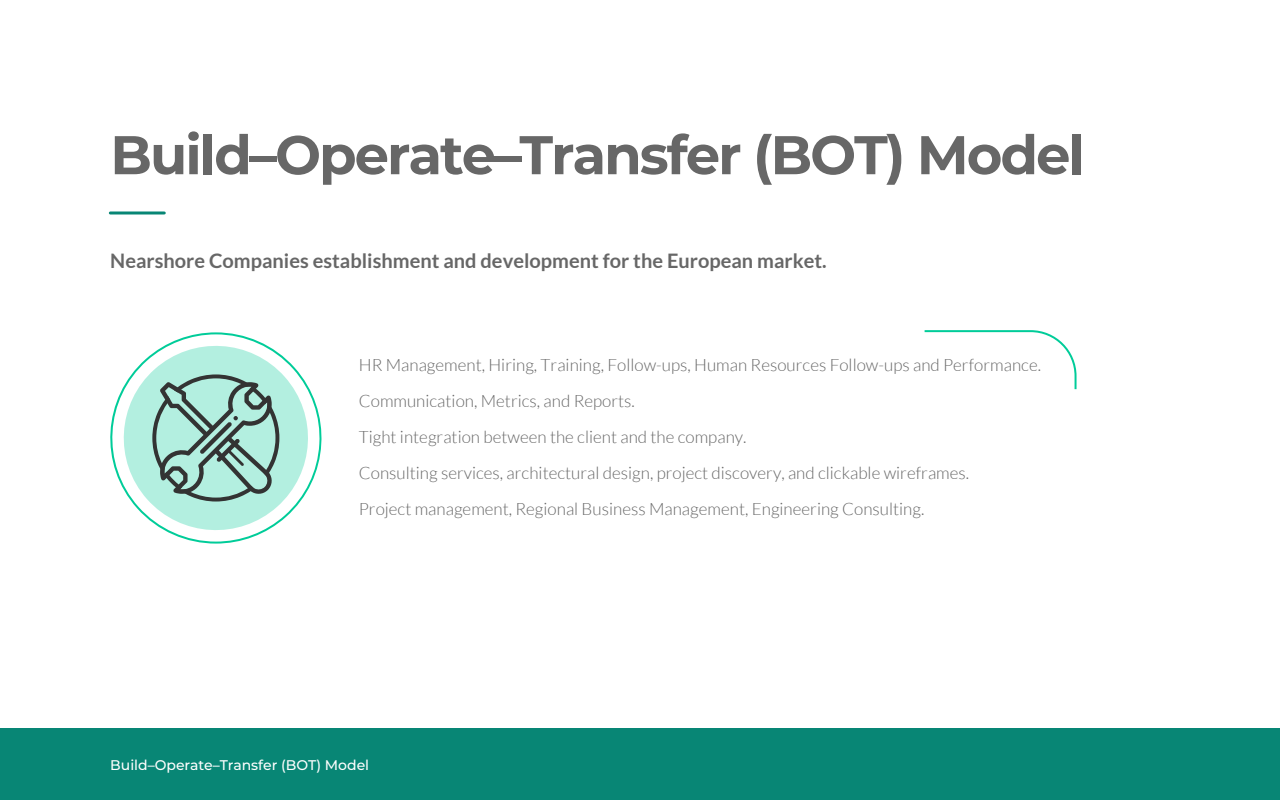
<style>
.page{position:relative;width:1280px;height:800px;background:#fff}
.page>*{position:absolute;margin:0;border:0;box-sizing:border-box;transform-origin:0 0}
.t1{font:700 54.4px "Montserrat";letter-spacing:-.035em;color:#676767}
.t2{font:700 20px "Lato";color:#676767}
.t3{font:300 17px/36px "Lato";color:#676767}
.t4{font:500 14px "Montserrat";color:#fff}
</style>
<div class="page">
<div style="left:0;top:728px;width:1280px;height:72px;background:#088675"></div>
<hr style="left:110px;top:212px;width:54px;height:2px;background:#088675">
<svg style="left:110px;top:332px;width:212px;height:212px"></svg>
<svg style="left:124px;top:346px;width:184px;height:184px"></svg>
<svg style="left:924px;top:330px;width:153px;height:60px"></svg>
<h1 class="t1" style="left:110px;top:116px;width:976px">Build–Operate–Transfer (BOT) Model</h1>
<p class="t2" style="left:110px;top:249px;width:718px">Nearshore Companies establishment and development for the European market.</p>
<p class="t3" style="left:359px;top:347px;width:684px">HR Management, Hiring, Training, Follow-ups, Human Resources Follow-ups and Performance.<br>Communication, Metrics, and Reports.<br>Tight integration between the client and the company.<br>Consulting services, architectural design, project discovery, and clickable wireframes.<br>Project management, Regional Business Management, Engineering Consulting.</p>
<p class="t4" style="left:110px;top:755px;width:260px">Build–Operate–Transfer (BOT) Model</p>
</div>
